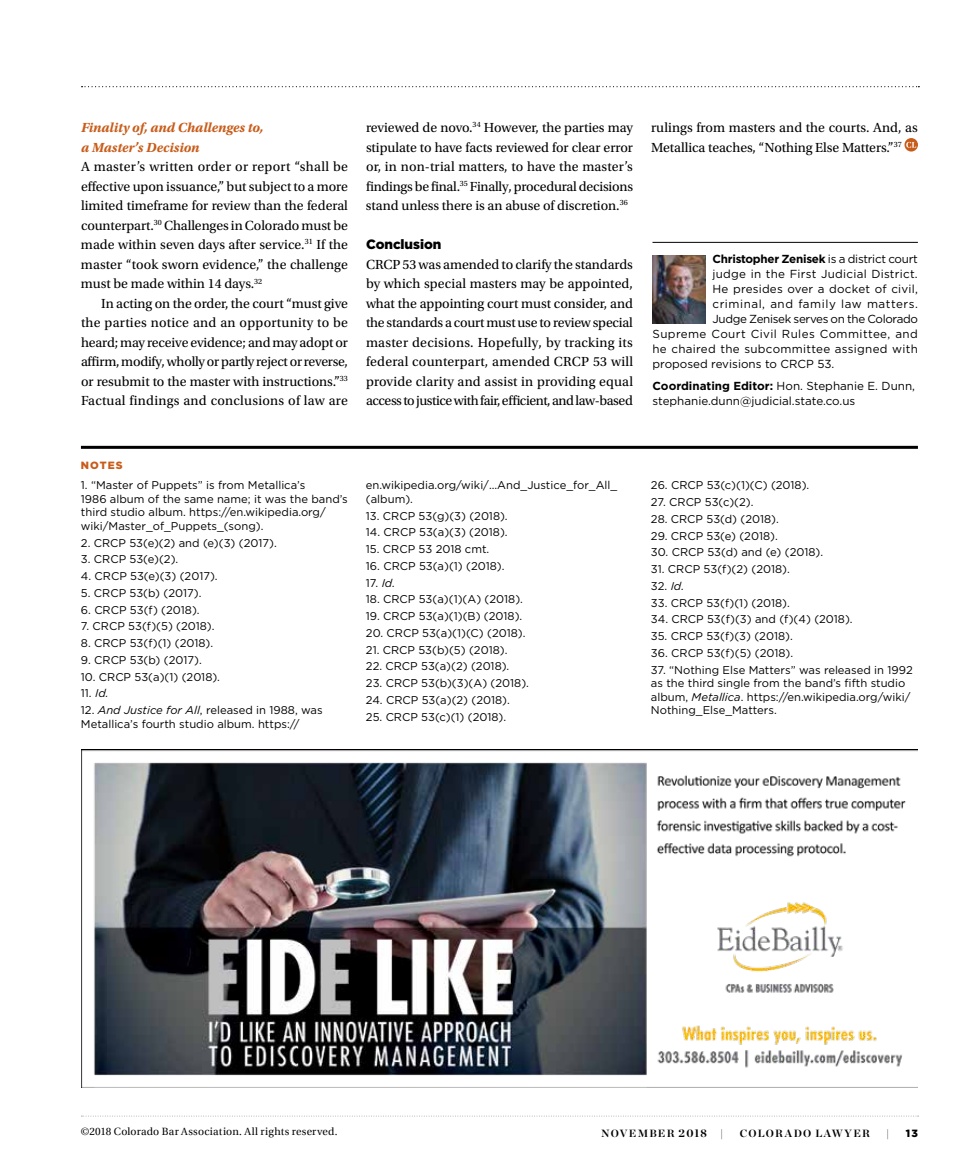
<style>
.page{position:relative;width:972px;height:1175px;background:#fff}
.page>*{position:absolute;margin:0;border:0;box-sizing:border-box;transform-origin:0 0}
.t1{font:13.8px/19.5px "Utopia Std";letter-spacing:-.005em;color:#000;text-align:justify}
.t2{font:italic 700 13.8px/19.5px "Utopia Std";letter-spacing:-.005em;color:#c85c1a}
.t3{font:900 13.5px "Gotham";letter-spacing:-.005em;color:#000}
.t4{font:11.7px "Gotham";letter-spacing:.02em;color:#000}
.t5{font:11.7px/15px "Gotham";color:#000}
.t6{font:700 11.7px "Gotham";letter-spacing:-.025em;color:#000}
.t7{font:11.7px "Gotham";letter-spacing:-.03em;color:#000}
.t8{font:11.7px "Gotham";letter-spacing:.045em;color:#000}
.t9{font:11.25px/13.5px "Gotham";color:#000}
.t10{font:10.5px "Utopia";letter-spacing:.025em;color:#000}
.t11{font:700 10.5px "Chronicle Display";letter-spacing:.12em;color:#000}
.t12{font:900 10.5px "Gotham";letter-spacing:.1em;color:#c85c1a}
.t13{font:900 10.5px "Gotham";color:#000}
.s1{font-weight:400}
.s2{font-weight:700}
.s3{font-style:italic}
.s4{font-size:11.25px}
</style>
<div class="page">
<svg style="left:81px;top:1115px;width:838px;height:1px"></svg>
<svg style="left:82px;top:86px;width:837px;height:1px"></svg>
<svg style="left:904px;top:138px;width:14px;height:14px"></svg>
<svg style="left:906px;top:142px;width:10px;height:6px"></svg>
<hr style="left:81px;top:446px;width:837px;height:3px;background:#000">
<hr style="left:652px;top:242px;width:266px;height:1px;background:#000">
<img style="left:652px;top:255px;width:54px;height:68px">
<img style="left:81px;top:749px;width:837px;height:338px">
<p class="t2" style="left:81px;top:118px;width:184px">Finality of, and Challenges to, a Master’s Decision</p>
<p class="t1" style="left:81px;top:157px;width:269px">A master’s written order or report “shall be effective upon issuance,” but subject to a more limited timeframe for review than the federal counterpart.<sup>30</sup> Challenges in Colorado must be made within seven days after service.<sup>31</sup> If the master “took sworn evidence,” the challenge must be made within 14 days.<sup>32</sup></p>
<p class="t1" style="left:81px;top:294px;width:269px;text-indent:20px">In acting on the order, the court “must give the parties notice and an opportunity to be heard; may receive evidence; and may adopt or affirm, modify, wholly or partly reject or reverse, or resubmit to the master with instructions.”<sup>33<br></sup>Factual findings and conclusions of law are</p>
<p class="t1" style="left:366px;top:118px;width:269px">reviewed de novo.<sup>34</sup> However, the parties may stipulate to have facts reviewed for clear error or, in non-trial matters, to have the master’s findings be final.<sup>35</sup> Finally, procedural decisions stand unless there is an abuse of discretion.<sup>36</sup></p>
<p class="t3" style="left:366px;top:235px;width:77px">Conclusion</p>
<p class="t1" style="left:366px;top:255px;width:269px">CRCP 53 was amended to clarify the standards by which special masters may be appointed, what the appointing court must consider, and the standards a court must use to review special master decisions. Hopefully, by tracking its federal counterpart, amended CRCP 53 will provide clarity and assist in providing equal access to justice with fair, efficient, and law-based</p>
<p class="t1" style="left:651px;top:118px;width:268px">rulings from masters and the courts. And, as<br>Metallica teaches, “Nothing Else Matters.”<sup>37</sup></p>
<p class="t6" style="left:713px;top:251px;width:207px">Christopher Zenisek <span class="s1">is a district court</span></p>
<p class="t4" style="left:713px;top:266px;width:207px">judge in the First Judicial District.</p>
<p class="t4" style="left:713px;top:281px;width:207px">He presides over a docket of civil,</p>
<p class="t8" style="left:713px;top:296px;width:207px">criminal, and family law matters.</p>
<p class="t7" style="left:713px;top:311px;width:207px">Judge Zenisek serves on the Colorado</p>
<p class="t4" style="left:652px;top:326px;width:267px">Supreme Court Civil Rules Committee, and</p>
<p class="t4" style="left:652px;top:341px;width:267px">he chaired the subcommittee assigned with</p>
<p class="t5" style="left:652px;top:356px;width:183px">proposed revisions to CRCP 53.</p>
<p class="t5" style="left:652px;top:378px;width:264px"><span class="s2">Coordinating Editor:</span> Hon. Stephanie E. Dunn, stephanie.dunn@judicial.state.co.us</p>
<p class="t12" style="left:81px;top:458px;width:43px">NOTES</p>
<p class="t9" style="left:81px;top:478px;width:268px">1. “Master of Puppets” is from Metallica’s<br>1986 album of the same name; it was the band’s third studio album. https://en.wikipedia.org/ wiki/Master_of_Puppets_(song).</p>
<p class="t9" style="left:81px;top:535px;width:197px">2. CRCP 53(e)(2) and (e)(3) (2017).</p>
<p class="t9" style="left:81px;top:552px;width:99px">3. CRCP 53(e)(2).</p>
<p class="t9" style="left:81px;top:569px;width:138px">4. CRCP 53(e)(3) (2017).</p>
<p class="t9" style="left:81px;top:586px;width:122px">5. CRCP 53(b) (2017).</p>
<p class="t9" style="left:81px;top:602px;width:120px">6. CRCP 53(f) (2018).</p>
<p class="t9" style="left:81px;top:619px;width:135px">7. CRCP 53(f)(5) (2018).</p>
<p class="t9" style="left:81px;top:636px;width:134px">8. CRCP 53(f)(1) (2018).</p>
<p class="t9" style="left:81px;top:653px;width:122px">9. CRCP 53(b) (2017).</p>
<p class="t9" style="left:81px;top:669px;width:141px">10. CRCP 53(a)(1) (2018).</p>
<p class="t9" style="left:81px;top:686px;width:29px">11. <span class="s3">Id.</span></p>
<p class="t9" style="left:81px;top:703px;width:243px">12. <span class="s3">And Justice for All</span>, released in 1988, was<br>Metallica’s fourth studio album. https://</p>
<p class="t9" style="left:366px;top:478px;width:253px">en.wikipedia.org/wiki/...And_Justice_for_All_ (album).</p>
<p class="t9" style="left:366px;top:508px;width:143px">13. CRCP 53(g)(3) (2018).</p>
<p class="t9" style="left:366px;top:525px;width:143px">14. CRCP 53(a)(3) (2018).</p>
<p class="t9" style="left:366px;top:542px;width:125px">15. CRCP 53 2018 cmt.</p>
<p class="t9" style="left:366px;top:559px;width:140px">16. CRCP 53(a)(1) (2018).</p>
<p class="t9" style="left:366px;top:575px;width:31px">17. <span class="s3">Id.</span></p>
<p class="t9" style="left:366px;top:592px;width:159px">18. CRCP 53(a)(1)(A) (2018).</p>
<p class="t9" style="left:366px;top:609px;width:158px">19. CRCP 53(a)(1)(B) (2018).</p>
<p class="t9" style="left:366px;top:626px;width:161px">20. CRCP 53(a)(1)(C) (2018).</p>
<p class="t9" style="left:366px;top:642px;width:143px">21. CRCP 53(b)(5) (2018).</p>
<p class="t9" style="left:366px;top:659px;width:145px">22. CRCP 53(a)(2) (2018).</p>
<p class="t9" style="left:366px;top:676px;width:165px">23. CRCP 53(b)(3)(A) (2018).</p>
<p class="t9" style="left:366px;top:693px;width:145px">24. CRCP 53(a)(2) (2018).</p>
<p class="t9" style="left:366px;top:709px;width:142px">25. CRCP 53(c)(1) (2018).</p>
<p class="t9" style="left:651px;top:478px;width:160px">26. CRCP 53(c)(1)(C) (2018).</p>
<p class="t9" style="left:651px;top:495px;width:104px">27. CRCP 53(c)(2).</p>
<p class="t9" style="left:651px;top:512px;width:129px">28. CRCP 53(d) (2018).</p>
<p class="t9" style="left:651px;top:528px;width:128px">29. CRCP 53(e) (2018).</p>
<p class="t9" style="left:651px;top:545px;width:174px">30. CRCP 53(d) and (e) (2018).</p>
<p class="t9" style="left:651px;top:562px;width:140px">31. CRCP 53(f)(2) (2018).</p>
<p class="t9" style="left:651px;top:579px;width:35px">32. <span class="s3">Id.</span></p>
<p class="t9" style="left:651px;top:595px;width:141px">33. CRCP 53(f)(1) (2018).</p>
<p class="t9" style="left:651px;top:612px;width:203px">34. CRCP 53(f)(3) and (f)(4) (2018).</p>
<p class="t9" style="left:651px;top:629px;width:143px">35. CRCP 53(f)(3) (2018).</p>
<p class="t9" style="left:651px;top:646px;width:144px">36. CRCP 53(f)(5) (2018).</p>
<p class="t9" style="left:651px;top:662px;width:263px">37. “Nothing Else Matters” was released in 1992 as the third single from the band’s fifth studio album, <span class="s3">Metallica</span>. https://en.wikipedia.org/wiki/ Nothing_Else_Matters.</p>
<p class="t10" style="left:81px;top:1125px;width:258px">©2018 Colorado Bar Association. All rights reserved.</p>
<p class="t11" style="left:601px;top:1125px;width:107px">NOVEMBER <span class="s4">2018</span></p>
<p class="t11" style="left:720px;top:1125px;width:5px">|</p>
<p class="t11" style="left:740px;top:1125px;width:132px">COLORADO LAWYER</p>
<p class="t11" style="left:886px;top:1125px;width:5px">|</p>
<p class="t13" style="left:906px;top:1126px;width:14px">13</p>
</div>
